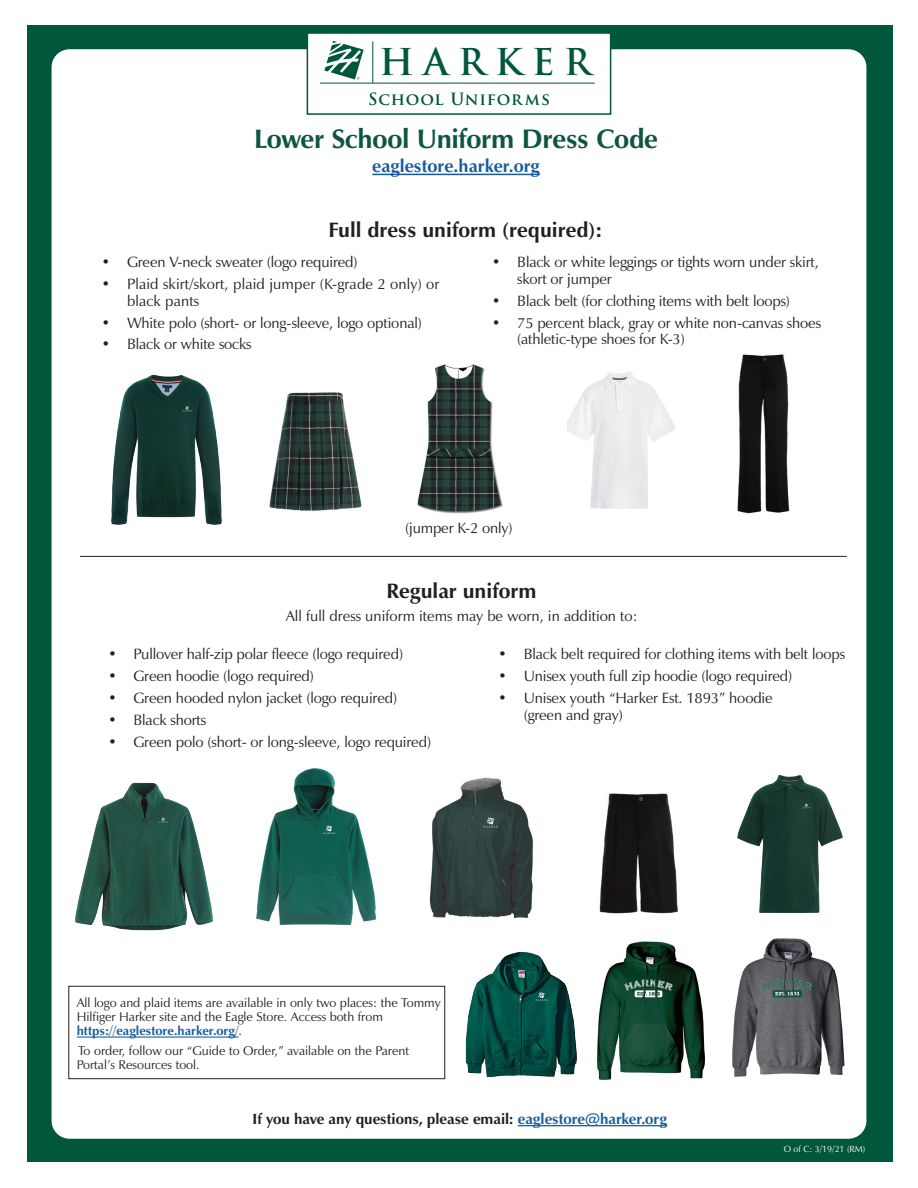
<style>
.page{position:relative;width:918px;height:1188px;background:#fff}
.page>*{position:absolute;margin:0;border:0;box-sizing:border-box;transform-origin:0 0}
.t1{font:700 36px "Trajan Pro";letter-spacing:.26em;color:#00573c}
.t2{font:700 27px "Zap";letter-spacing:-.01em;color:#0d5540}
.t3{font:700 21px "Zap";color:#231f20}
.t4{font:700 18px "Zap";color:#175d9e}
.t5{font:700 16.5px "Trajan Pro";letter-spacing:.045em;color:#00573c}
.t6{font:15px/16.5px "Zap";letter-spacing:-.01em;color:#231f20}
.t7{font:700 15px "Zap";letter-spacing:-.005em;color:#231f20}
.t8{font:15px/16.5px "Zap";letter-spacing:.01em;color:#231f20}
.t9{font:12.75px/14.2px "Zap";color:#231f20}
.t10{font:9px "Zap";color:#fff}
.s1{font-weight:700;color:#175d9e}
.s2{color:#175d9e}
</style>
<div class="page">
<div style="left:27px;top:26px;width:865px;height:1136px;background:#00573c"></div>
<div style="left:52px;top:49px;width:814px;height:1090px;background:#fff;border-radius:18px"></div>
<img style="left:732px;top:938px;width:113px;height:139px">
<div style="left:307px;top:33px;width:304px;height:81px;background:#fff"></div>
<div style="left:307px;top:32px;width:304px;height:83px;border:2px solid #00573c"></div>
<hr style="left:320px;top:83px;width:275px;height:1px;background:#00573c">
<hr style="left:372px;top:41px;width:1px;height:42px;background:#00573c">
<hr style="left:372px;top:174px;width:168px;height:1px;background:#175d9e">
<svg style="left:324px;top:41px;width:40px;height:38px"></svg>
<hr style="left:518px;top:1125px;width:149px;height:1px;background:#175d9e">
<img style="left:417px;top:364px;width:86px;height:150px">
<img style="left:269px;top:392px;width:93px;height:119px">
<img style="left:737px;top:354px;width:53px;height:160px">
<img style="left:568px;top:372px;width:107px;height:137px">
<hr style="left:80px;top:556px;width:767px;height:1px;background:#231f20">
<img style="left:599px;top:793px;width:79px;height:121px">
<img style="left:429px;top:777px;width:104px;height:142px">
<img style="left:737px;top:774px;width:106px;height:139px">
<img style="left:111px;top:374px;width:111px;height:151px">
<img style="left:75px;top:782px;width:138px;height:149px">
<img style="left:257px;top:768px;width:119px;height:156px">
<svg style="left:323px;top:825px;width:13px;height:10px"></svg>
<img style="left:465px;top:951px;width:112px;height:126px">
<svg style="left:536px;top:992px;width:13px;height:9px"></svg>
<img style="left:597px;top:941px;width:108px;height:139px">
<hr style="left:77px;top:1037px;width:162px;height:1px;background:#175d9e">
<div style="left:68px;top:986px;width:377px;height:93px;border:1px solid #231f20"></div>
<p class="t1" style="left:379px;top:40px;width:213px">HARKER</p>
<p class="t5" style="left:368px;top:89px;width:183px">School Uniforms</p>
<p class="t2" style="left:254px;top:122px;width:405px">Lower School Uniform Dress Code</p>
<p class="t4" style="left:372px;top:155px;width:169px">eaglestore.harker.org</p>
<p class="t3" style="left:328px;top:217px;width:276px">Full dress uniform (required):</p>
<p class="t6" style="left:102px;top:254px;width:258px">• Green V-neck sweater (logo required)</p>
<p class="t8" style="left:127px;top:276px;width:314px;text-indent:-26px">• Plaid skirt/skort, plaid jumper (K-grade 2 only) or black pants</p>
<p class="t6" style="left:102px;top:314px;width:322px">• White polo (short- or long-sleeve, logo optional)</p>
<p class="t6" style="left:102px;top:336px;width:151px">• Black or white socks</p>
<p class="t6" style="left:517px;top:254px;width:303px;text-indent:-26px">• Black or white leggings or tights worn under skirt, skort or jumper</p>
<p class="t6" style="left:492px;top:292px;width:300px">• Black belt (for clothing items with belt loops)</p>
<p class="t6" style="left:517px;top:314px;width:305px;text-indent:-26px">• 75 percent black, gray or white non-canvas shoes (athletic-type shoes for K-3)</p>
<p class="t6" style="left:405px;top:520px;width:109px">(jumper K-2 only)</p>
<p class="t3" style="left:387px;top:577px;width:152px">Regular uniform</p>
<p class="t6" style="left:286px;top:608px;width:354px">All full dress uniform items may be worn, in addition to:</p>
<p class="t6" style="left:108px;top:646px;width:297px">• Pullover half-zip polar fleece (logo required)</p>
<p class="t6" style="left:108px;top:668px;width:208px">• Green hoodie (logo required)</p>
<p class="t6" style="left:108px;top:690px;width:291px">• Green hooded nylon jacket (logo required)</p>
<p class="t6" style="left:108px;top:712px;width:100px">• Black shorts</p>
<p class="t6" style="left:108px;top:733px;width:325px">• Green polo (short- or long-sleeve, logo required)</p>
<p class="t6" style="left:498px;top:646px;width:348px">• Black belt required for clothing items with belt loops</p>
<p class="t6" style="left:498px;top:668px;width:296px">• Unisex youth full zip hoodie (logo required)</p>
<p class="t6" style="left:524px;top:690px;width:251px;text-indent:-26px">• Unisex youth “Harker Est. 1893” hoodie (green and gray)</p>
<p class="t9" style="left:77px;top:995px;width:366px">All logo and plaid items are available in only two places: the Tommy<br>Hilfiger Harker site and the Eagle Store. Access both from <span class="s1">https://eaglestore.harker.org/</span>.</p>
<p class="t9" style="left:77px;top:1043px;width:334px">To order, follow our “Guide to Order,” available on the Parent<br>Portal’s Resources tool.</p>
<p class="t7" style="left:253px;top:1109px;width:416px">If you have any questions, please email: <span class="s2">eaglestore@harker.org</span></p>
<p class="t10" style="left:784px;top:1144px;width:83px">O of C: 3/19/21 (RM)</p>
</div>
